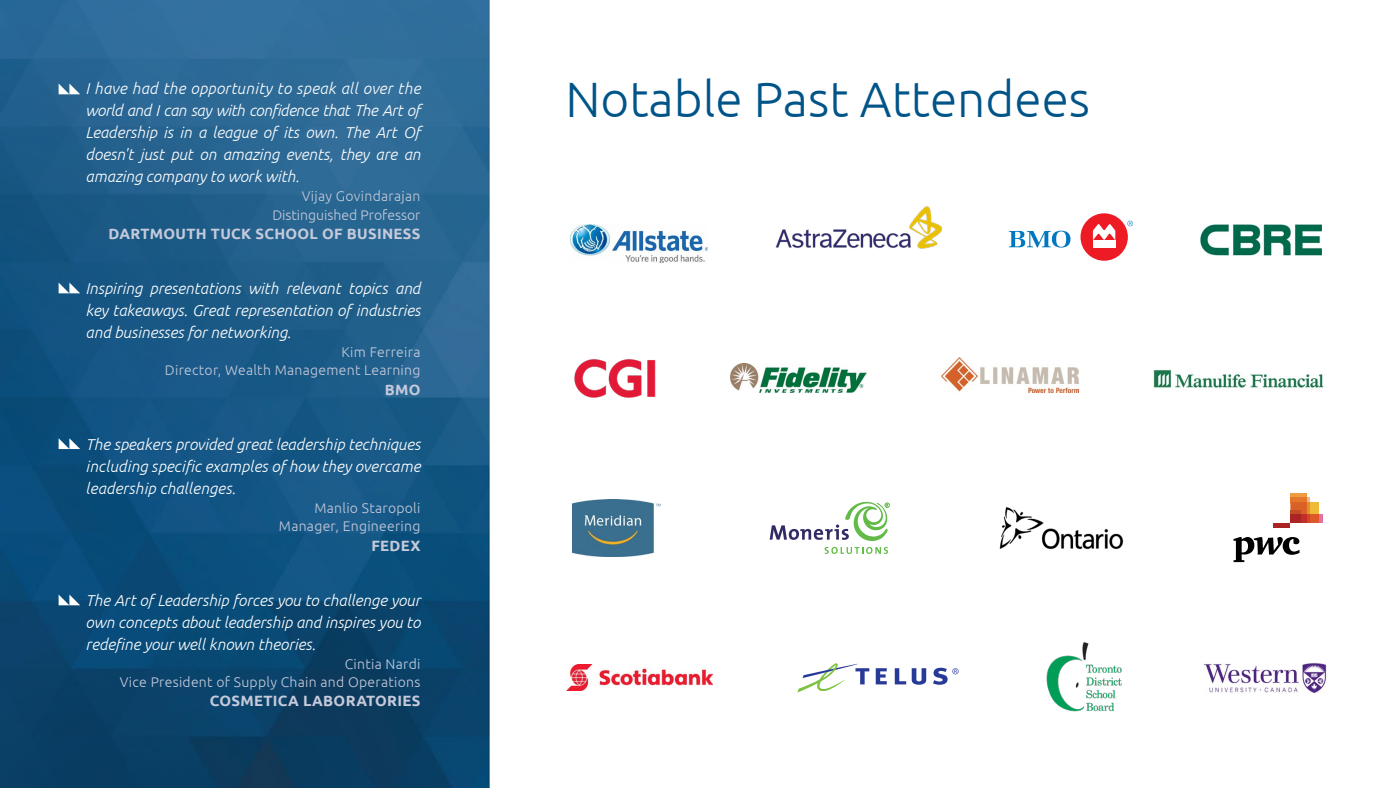
<style>
.page{position:relative;width:1400px;height:788px;background:#fff}
.page>*{position:absolute;margin:0;border:0;box-sizing:border-box;transform-origin:0 0}
.t1{font:300 49.61px "Ubuntu";color:#005488}
.t2{font:italic 300 15.75px/21.9px "Ubuntu";color:#fff;text-align:justify}
.t3{font:700 14.88px "Ubuntu";letter-spacing:.02em;color:#c6cadb}
.t4{font:300 14px/18.4px "Ubuntu";letter-spacing:.02em;color:#c6cadb;text-align:right}
.t5{font:300 14px/18.4px "Ubuntu";color:#c6cadb;text-align:right}
</style>
<div class="page">
<img style="left:0;top:0;width:490px;height:787px">
<svg style="left:59px;top:83px;width:21px;height:11px"></svg>
<svg style="left:59px;top:282px;width:21px;height:11px"></svg>
<svg style="left:59px;top:438px;width:21px;height:11px"></svg>
<svg style="left:59px;top:594px;width:21px;height:11px"></svg>
<img style="left:570px;top:224px;width:138px;height:39px">
<img style="left:776px;top:206px;width:165px;height:42px">
<div style="left:1081px;top:213px;width:47px;height:48px;background:#ed1c24;border-radius:50%"></div>
<div style="left:1093px;top:240px;width:22px;height:7px;background:#fff"></div>
<svg style="left:1093px;top:224px;width:22px;height:16px"></svg>
<svg style="left:1009px;top:231px;width:61px;height:16px"></svg>
<svg style="left:1127px;top:221px;width:6px;height:5px"></svg>
<img style="left:1201px;top:224px;width:120px;height:31px">
<img style="left:574px;top:359px;width:82px;height:39px">
<img style="left:941px;top:357px;width:137px;height:35px">
<img style="left:1153px;top:370px;width:171px;height:18px">
<img style="left:730px;top:363px;width:136px;height:30px">
<svg style="left:1234px;top:537px;width:66px;height:25px"></svg>
<hr style="left:1274px;top:523px;width:16px;height:4px;background:#ac2323">
<hr style="left:1290px;top:493px;width:17px;height:4px;background:#ef9c41">
<div style="left:1310px;top:502px;width:8px;height:12px;background:#efba38"></div>
<div style="left:1318px;top:514px;width:5px;height:9px;background:#e66ea7"></div>
<div style="left:1310px;top:514px;width:8px;height:9px;background:#de5928"></div>
<svg style="left:1290px;top:497px;width:20px;height:26px"></svg>
<div style="left:1301px;top:514px;width:6px;height:9px;background:#c22f26"></div>
<hr style="left:1290px;top:510px;width:11px;height:4px;background:#c14d27">
<div style="left:1290px;top:514px;width:11px;height:9px;background:#ac2323"></div>
<img style="left:572px;top:499px;width:89px;height:57px">
<svg style="left:825px;top:547px;width:63px;height:7px"></svg>
<svg style="left:770px;top:501px;width:120px;height:40px"></svg>
<img style="left:999px;top:507px;width:125px;height:43px">
<svg style="left:876px;top:668px;width:11px;height:16px"></svg>
<svg style="left:895px;top:668px;width:11px;height:16px"></svg>
<svg style="left:912px;top:668px;width:14px;height:16px"></svg>
<svg style="left:797px;top:663px;width:72px;height:29px"></svg>
<svg style="left:933px;top:667px;width:26px;height:17px"></svg>
<img style="left:567px;top:664px;width:145px;height:26px">
<img style="left:1046px;top:642px;width:76px;height:70px">
<img style="left:1204px;top:663px;width:122px;height:30px">
<p class="t2" style="left:86px;top:77px;width:336px">I have had the opportunity to speak all over the world and I can say with confidence that The Art of Leadership is in a league of its own. The Art Of doesn't just put on amazing events, they are an amazing company to work with.</p>
<p class="t5" style="left:272px;top:187px;width:150px">Vijay Govindarajan<br>Distinguished Professor</p>
<p class="t3" style="left:109px;top:224px;width:313px">DARTMOUTH TUCK SCHOOL OF BUSINESS</p>
<p class="t2" style="left:86px;top:277px;width:336px">Inspiring presentations with relevant topics and key takeaways. Great representation of industries and businesses for networking.</p>
<p class="t4" style="left:165px;top:342px;width:257px">Kim Ferreira<br>Director, Wealth Management Learning</p>
<p class="t3" style="left:385px;top:380px;width:37px">BMO</p>
<p class="t2" style="left:86px;top:433px;width:336px">The speakers provided great leadership techniques including specific examples of how they overcame leadership challenges.</p>
<p class="t4" style="left:279px;top:498px;width:143px">Manlio Staropoli<br>Manager, Engineering</p>
<p class="t3" style="left:371px;top:536px;width:51px">FEDEX</p>
<p class="t2" style="left:86px;top:588px;width:336px">The Art of Leadership forces you to challenge your own concepts about leadership and inspires you to redefine your well known theories.</p>
<p class="t4" style="left:120px;top:654px;width:302px">Cintia Nardi<br>Vice President of Supply Chain and Operations</p>
<p class="t3" style="left:210px;top:692px;width:212px">COSMETICA LABORATORIES</p>
<h1 class="t1" style="left:565px;top:70px;width:526px">Notable Past Attendees</h1>
</div>
